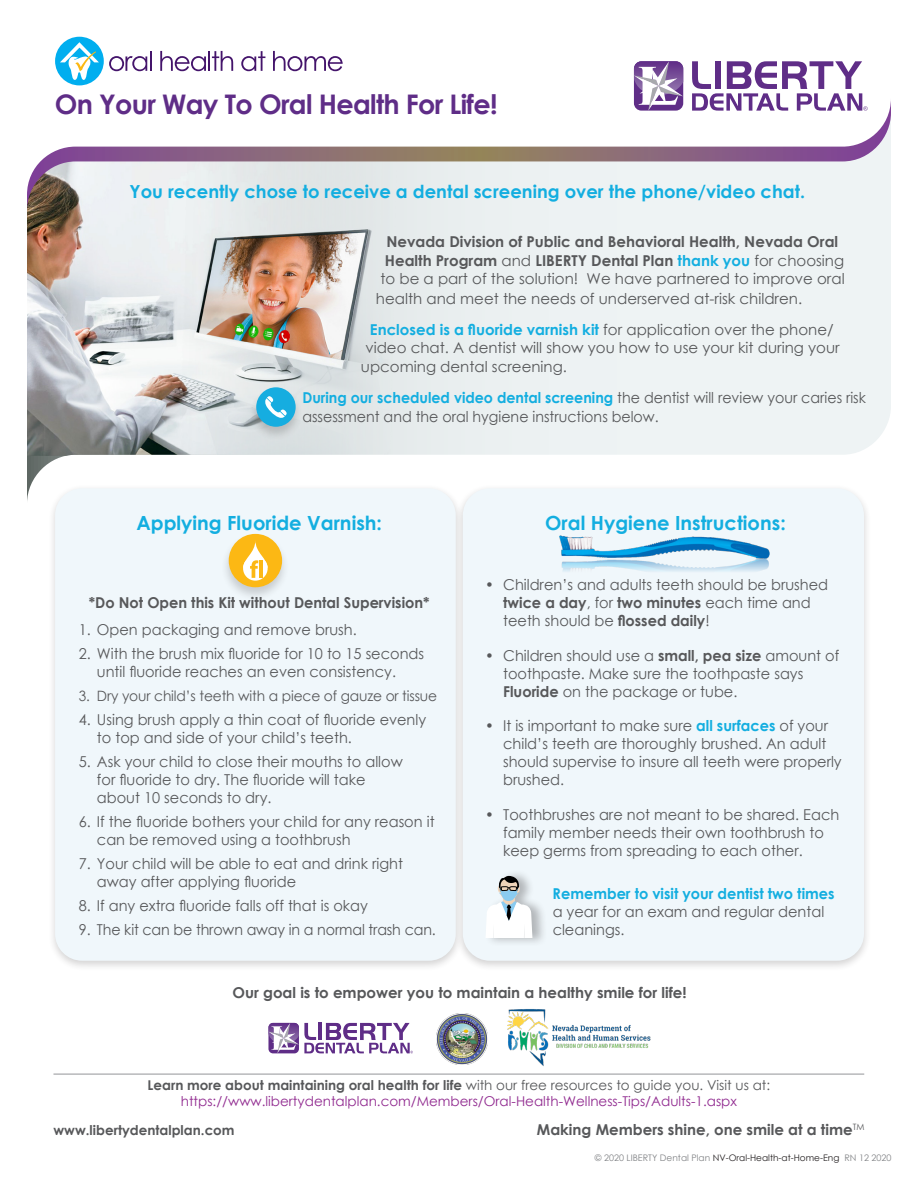
<style>
.page{position:relative;width:918px;height:1188px;background:#fff}
.page>*{position:absolute;margin:0;border:0;box-sizing:border-box;transform-origin:0 0}
.t1{font:700 27px "Century Gothic";letter-spacing:-.025em;color:#5f2d87}
.t2{font:700 19.5px "Century Gothic";color:#13aee0}
.t3{font:700 18px "Century Gothic";color:#13aee0}
.t4{font:15px/18px "Century Gothic";color:#57585a}
.t5{font:700 15px "Century Gothic";color:#57585a}
.t6{font:15px/18.8px "Century Gothic";color:#57585a;scale:.95 1}
.t7{font:700 15px "Century Gothic";color:#13aee0}
.t8{font:14.25px "Century Gothic";letter-spacing:-.01em;color:#57585a;scale:.95 1}
.t9{font:13.5px/16.5px "Century Gothic";color:#90298f;text-align:center}
.t10{font:700 13.5px "Century Gothic";color:#57585a}
.t11{font:9px "Century Gothic";color:#808285}
.s1{font-weight:400}
.s2{color:#13aee0}
.s3{font-weight:400;color:#57585a}
.s4{font-weight:700;color:#13aee0}
.s5{font-weight:700}
.s6{font-weight:700;color:#57585a}
.s7{color:#57585a}
.s8{color:#231f20}
</style>
<div class="page">
<svg style="left:27px;top:210px;width:864px;height:291px"></svg>
<img style="left:27px;top:210px;width:387px;height:246px">
<hr style="left:53px;top:1074px;width:811px;height:1px;background:#939598">
<div style="left:47px;top:484px;width:417px;height:488px;background:#231f20;opacity:.2"></div>
<div style="left:55px;top:488px;width:401px;height:473px;background:#f0f7fb;border-radius:27px"></div>
<img style="left:437px;top:1014px;width:51px;height:51px">
<svg style="left:269px;top:1023px;width:144px;height:30px"></svg>
<img style="left:507px;top:1009px;width:144px;height:57px">
<div style="left:455px;top:484px;width:417px;height:488px;background:#231f20;opacity:.2"></div>
<div style="left:463px;top:488px;width:401px;height:473px;background:#f0f7fb;border-radius:27px"></div>
<img style="left:559px;top:535px;width:211px;height:37px">
<div style="left:485px;top:869px;width:63px;height:78px;background:#231f20;opacity:.3"></div>
<svg style="left:485px;top:876px;width:48px;height:62px"></svg>
<svg style="left:109px;top:56px;width:38px;height:15px"></svg>
<hr style="left:150px;top:51px;width:2px;height:20px;background:#44146b">
<svg style="left:160px;top:51px;width:73px;height:20px"></svg>
<svg style="left:241px;top:51px;width:24px;height:20px"></svg>
<svg style="left:273px;top:51px;width:70px;height:20px"></svg>
<div style="left:55px;top:37px;width:49px;height:48px;background:#00aeef;border-radius:50%"></div>
<svg style="left:60px;top:42px;width:39px;height:38px"></svg>
<svg style="left:27px;top:98px;width:864px;height:112px"></svg>
<div style="left:249px;top:386px;width:55px;height:55px;background:#231f20;opacity:.2"></div>
<div style="left:256px;top:387px;width:40px;height:40px;background:#16ade0;border-radius:50%"></div>
<svg style="left:265px;top:396px;width:22px;height:22px"></svg>
<div style="left:221px;top:533px;width:69px;height:69px;background:#231f20;opacity:.2"></div>
<div style="left:229px;top:534px;width:53px;height:53px;background:#fcb814;border-radius:50%"></div>
<svg style="left:243px;top:556px;width:25px;height:25px"></svg>
<svg style="left:243px;top:541px;width:25px;height:37px"></svg>
<hr style="left:259px;top:561px;width:3px;height:17px;background:#fcb814">
<svg style="left:634px;top:61px;width:49px;height:50px"></svg>
<svg style="left:692px;top:61px;width:176px;height:50px"></svg>
<p class="t1" style="left:55px;top:84px;width:444px">On Your Way To Oral Health For Life!</p>
<p class="t3" style="left:130px;top:178px;width:677px">You recently chose to receive a dental screening over the phone/video chat.</p>
<p class="t5" style="left:386px;top:230px;width:453px">Nevada Division of Public and Behavioral Health, Nevada Oral</p>
<p class="t5" style="left:385px;top:249px;width:461px">Health Program <span class="s1">and</span> LIBERTY Dental Plan <span class="s2">thank you</span> <span class="s1">for choosing</span></p>
<p class="t4" style="left:380px;top:270px;width:466px">to be a part of the solution! We have partnered to improve oral</p>
<p class="t4" style="left:376px;top:289px;width:428px">health and meet the needs of underserved at-risk children.</p>
<p class="t7" style="left:370px;top:318px;width:465px">Enclosed is a fluoride varnish kit <span class="s3">for application over the phone/</span></p>
<p class="t4" style="left:365px;top:339px;width:476px">video chat. A dentist will show you how to use your kit during your</p>
<p class="t4" style="left:361px;top:357px;width:208px">upcoming dental screening.</p>
<p class="t6" style="left:302px;top:388px;width:595px"><span class="s4">During our scheduled video dental screening</span> the dentist will review your caries risk assessment and the oral hygiene instructions below.</p>
<h2 class="t2" style="left:136px;top:508px;width:247px">Applying Fluoride Varnish:</h2>
<p class="t5" style="left:89px;top:591px;width:342px">*Do Not Open this Kit without Dental Supervision*</p>
<p class="t4" style="left:79px;top:620px;width:279px">1. Open packaging and remove brush.</p>
<p class="t4" style="left:97px;top:644px;width:329px;text-indent:-18px">2. With the brush mix fluoride for 10 to 15 seconds until fluoride reaches an even consistency.</p>
<p class="t8" style="left:79px;top:686px;width:379px">3. Dry your child’s teeth with a piece of gauze or tissue</p>
<p class="t4" style="left:97px;top:710px;width:331px;text-indent:-18px">4. Using brush apply a thin coat of fluoride evenly to top and side of your child’s teeth.</p>
<p class="t4" style="left:97px;top:752px;width:307px;text-indent:-18px">5. Ask your child to close their mouths to allow for fluoride to dry. The fluoride will take about 10 seconds to dry.</p>
<p class="t4" style="left:97px;top:812px;width:339px;text-indent:-18px">6. If the fluoride bothers your child for any reason it can be removed using a toothbrush</p>
<p class="t4" style="left:97px;top:854px;width:308px;text-indent:-18px">7. Your child will be able to eat and drink right away after applying fluoride</p>
<p class="t4" style="left:79px;top:896px;width:290px">8. If any extra fluoride falls off that is okay</p>
<p class="t6" style="left:79px;top:920px;width:377px">9. The kit can be thrown away in a normal trash can.</p>
<h2 class="t2" style="left:545px;top:508px;width:242px">Oral Hygiene Instructions:</h2>
<p class="t4" style="left:503px;top:575px;width:327px;text-indent:-18px">• Children’s and adults teeth should be brushed <span class="s5">twice a day</span>, for <span class="s5">two minutes</span> each time and teeth should be <span class="s5">flossed daily</span>!</p>
<p class="t4" style="left:503px;top:646px;width:338px;text-indent:-18px">• Children should use a <span class="s5">small, pea size</span> amount of toothpaste. Make sure the toothpaste says<br><span class="s5">Fluoride</span> on the package or tube.</p>
<p class="t4" style="left:503px;top:716px;width:340px;text-indent:-18px">• It is important to make sure <span class="s4">all surfaces</span> of your child’s teeth are thoroughly brushed. An adult should supervise to insure all teeth were properly brushed.</p>
<p class="t4" style="left:503px;top:805px;width:338px;text-indent:-18px">• Toothbrushes are not meant to be shared. Each family member needs their own toothbrush to keep germs from spreading to each other.</p>
<p class="t4" style="left:553px;top:884px;width:283px"><span class="s4">Remember to visit your dentist two times </span>a year for an exam and regular dental cleanings.</p>
<h2 class="t5" style="left:233px;top:982px;width:456px">Our goal is to empower you to maintain a healthy smile for life!</h2>
<p class="t9" style="left:148px;top:1077px;width:624px"><span class="s6">Learn more about maintaining oral health for life</span> <span class="s7">with our free resources to guide you. Visit us at: </span>https://www.libertydentalplan.com/Members/Oral-Health-Wellness-Tips/Adults-1.aspx</p>
<p class="t10" style="left:53px;top:1120px;width:183px">www.libertydentalplan.com</p>
<p class="t5" style="left:537px;top:1118px;width:329px">Making Members shine, one smile at a time<sup>TM</sup></p>
<p class="t11" style="left:595px;top:1152px;width:298px">© 2020 LIBERTY Dental Plan <span class="s8">NV-Oral-Health-at-Home-Eng</span> RN 12 2020</p>
</div>
